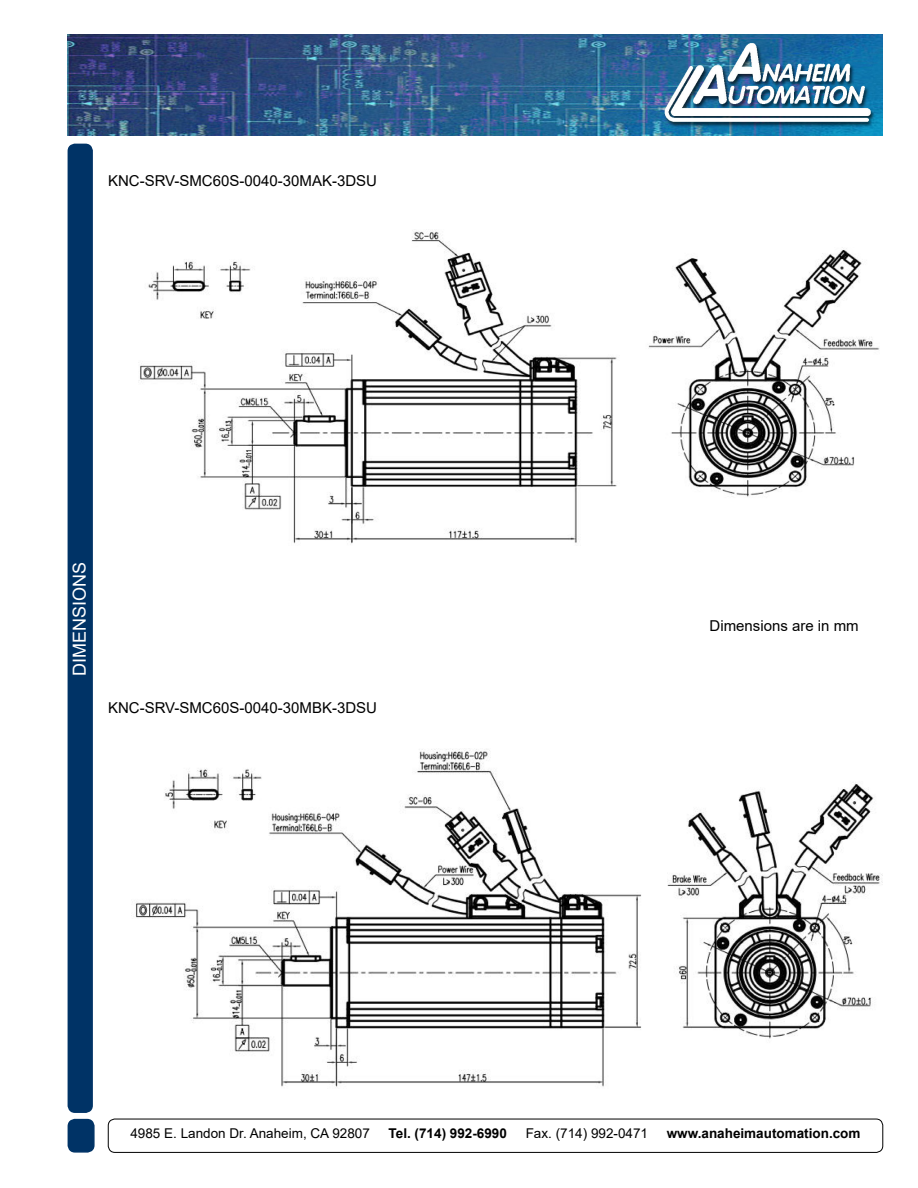
<style>
.page{position:relative;width:918px;height:1188px;background:#fff}
.page>*{position:absolute;margin:0;border:0;box-sizing:border-box;transform-origin:0 0}
.t1{font:18px "Arial";color:#fff}
.t2{font:15px "Arial";color:#000}
.t3{font:13.5px "Arial";color:#000}
.t4{font:700 13.5px "Arial";color:#000}
</style>
<div class="page">
<img style="left:68px;top:35px;width:815px;height:101px">
<div style="left:68px;top:144px;width:24px;height:968px;background:#036;border-radius:7px"></div>
<div style="left:68px;top:144px;width:25px;height:969px;border:2px solid #036;border-radius:7px"></div>
<div style="left:68px;top:1120px;width:26px;height:32px;background:#036;border-radius:7px"></div>
<div style="left:68px;top:1119px;width:27px;height:34px;border:2px solid #036;border-radius:7px"></div>
<div style="left:108px;top:1119px;width:775px;height:34px;border:1px solid #000;border-radius:7px"></div>
<img style="left:139px;top:231px;width:741px;height:313px">
<img style="left:135px;top:749px;width:748px;height:338px">
<p class="t2" style="left:108px;top:170px;width:270px">KNC-SRV-SMC60S-0040-30MAK-3DSU</p>
<p class="t1" style="left:67px;top:676px;width:116px;rotate:-90deg">DIMENSIONS</p>
<p class="t2" style="left:108px;top:697px;width:270px">KNC-SRV-SMC60S-0040-30MBK-3DSU</p>
<p class="t2" style="left:710px;top:616px;width:151px">Dimensions are in mm</p>
<p class="t3" style="left:130px;top:1124px;width:241px">4985 E. Landon Dr. Anaheim, CA 92807</p>
<p class="t4" style="left:389px;top:1124px;width:120px">Tel. (714) 992-6990</p>
<p class="t3" style="left:526px;top:1124px;width:124px">Fax. (714) 992-0471</p>
<p class="t4" style="left:667px;top:1124px;width:195px">www.anaheimautomation.com</p>
</div>
